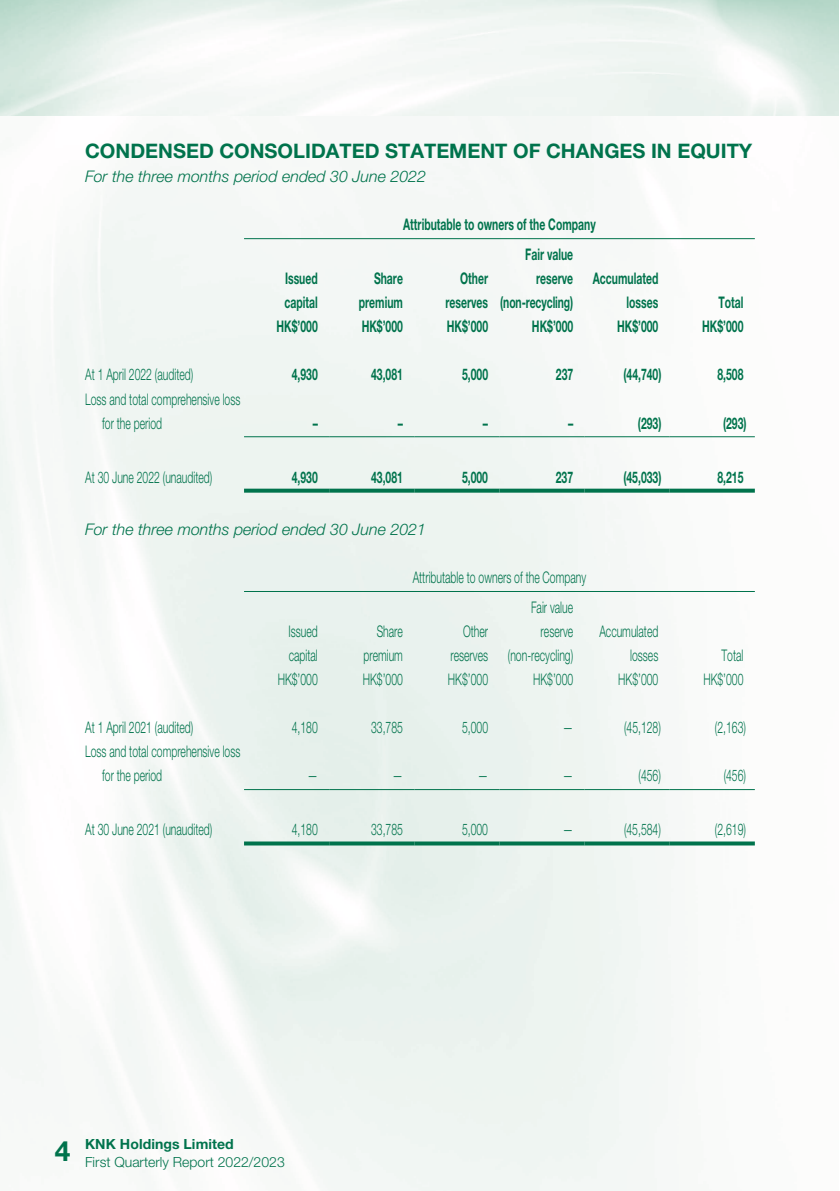
<style>
.page{position:relative;width:840px;height:1191px;background:#fff}
.page>*{position:absolute;margin:0;border:0;box-sizing:border-box;transform-origin:0 0}
.t1{font:700 20px "Helvetica Neue LT Std";color:#00734c}
.t2{font:300 16px/24px "Helvetica Neue LT Std";color:#00734c;text-align:right;scale:.65 1}
.t3{font:700 16px/24px "Helvetica Neue LT Std";color:#00734c;text-align:right;scale:.65 1}
.t4{font:italic 300 16px "Helvetica Neue LT Std";color:#00734c}
.t5{font:300 14px/18px "Helvetica Neue LT Std";color:#00734c}
.s1{font-weight:700;font-size:28px}
.s2{font-weight:700}
</style>
<div class="page">
<img style="left:0;top:116px;width:755px;height:1075px">
<hr style="left:244px;top:238px;width:510px;height:1px;background:#00734c">
<hr style="left:244px;top:436px;width:85px;height:1px;background:#00734c">
<hr style="left:329px;top:436px;width:85px;height:1px;background:#00734c">
<hr style="left:414px;top:436px;width:85px;height:1px;background:#00734c">
<hr style="left:499px;top:436px;width:85px;height:1px;background:#00734c">
<hr style="left:584px;top:436px;width:85px;height:1px;background:#00734c">
<hr style="left:669px;top:436px;width:85px;height:1px;background:#00734c">
<svg style="left:244px;top:488px;width:85px;height:4px"></svg>
<svg style="left:329px;top:488px;width:85px;height:4px"></svg>
<svg style="left:414px;top:488px;width:85px;height:4px"></svg>
<svg style="left:499px;top:488px;width:85px;height:4px"></svg>
<svg style="left:584px;top:488px;width:85px;height:4px"></svg>
<svg style="left:669px;top:488px;width:85px;height:4px"></svg>
<hr style="left:244px;top:591px;width:510px;height:1px;background:#00734c">
<hr style="left:244px;top:789px;width:85px;height:1px;background:#00734c">
<hr style="left:329px;top:789px;width:85px;height:1px;background:#00734c">
<hr style="left:414px;top:789px;width:85px;height:1px;background:#00734c">
<hr style="left:499px;top:789px;width:85px;height:1px;background:#00734c">
<hr style="left:584px;top:789px;width:85px;height:1px;background:#00734c">
<hr style="left:669px;top:789px;width:85px;height:1px;background:#00734c">
<svg style="left:244px;top:841px;width:85px;height:4px"></svg>
<svg style="left:329px;top:841px;width:85px;height:4px"></svg>
<svg style="left:414px;top:841px;width:85px;height:4px"></svg>
<svg style="left:499px;top:841px;width:85px;height:4px"></svg>
<svg style="left:584px;top:841px;width:85px;height:4px"></svg>
<svg style="left:669px;top:841px;width:85px;height:4px"></svg>
<p class="t1" style="left:85px;top:139px;width:668px">CONDENSED CONSOLIDATED STATEMENT OF CHANGES IN EQUITY</p>
<p class="t4" style="left:85px;top:167px;width:342px">For the three months period ended 30 June 2022</p>
<p class="t3" style="left:403px;top:212px;width:297px">Attributable to owners of the Company</p>
<p class="t3" style="left:284px;top:266px;width:53px;text-align:left">Issued capital</p>
<p class="t3" style="left:358px;top:266px;width:69px">Share premium</p>
<p class="t3" style="left:445px;top:266px;width:67px">Other reserves</p>
<p class="t3" style="left:500px;top:242px;width:114px">Fair value reserve (non-recycling)</p>
<p class="t3" style="left:592px;top:266px;width:102px">Accumulated losses</p>
<p class="t3" style="left:718px;top:290px;width:40px">Total</p>
<p class="t3" style="left:276px;top:314px;width:65px">HK$’000</p>
<p class="t3" style="left:361px;top:314px;width:65px">HK$’000</p>
<p class="t3" style="left:446px;top:314px;width:65px">HK$’000</p>
<p class="t3" style="left:531px;top:314px;width:65px">HK$’000</p>
<p class="t3" style="left:616px;top:314px;width:65px">HK$’000</p>
<p class="t3" style="left:701px;top:314px;width:65px">HK$’000</p>
<p class="t2" style="left:85px;top:362px;width:168px">At 1 April 2022 (audited)</p>
<p class="t3" style="left:291px;top:362px;width:42px">4,930</p>
<p class="t3" style="left:371px;top:362px;width:50px">43,081</p>
<p class="t3" style="left:462px;top:362px;width:42px">5,000</p>
<p class="t3" style="left:555px;top:362px;width:28px">237</p>
<p class="t3" style="left:623px;top:362px;width:60px">(44,740)</p>
<p class="t3" style="left:717px;top:362px;width:42px">8,508</p>
<p class="t2" style="left:102px;top:386px;width:214px;text-align:left;text-indent:-17px">Loss and total comprehensive loss for the period</p>
<p class="t3" style="left:312px;top:410px;width:9px">–</p>
<p class="t3" style="left:397px;top:410px;width:9px">–</p>
<p class="t3" style="left:482px;top:410px;width:9px">–</p>
<p class="t3" style="left:567px;top:410px;width:9px">–</p>
<p class="t3" style="left:637px;top:410px;width:38px">(293)</p>
<p class="t3" style="left:722px;top:410px;width:38px">(293)</p>
<p class="t2" style="left:85px;top:464px;width:197px">At 30 June 2022 (unaudited)</p>
<p class="t3" style="left:291px;top:464px;width:42px">4,930</p>
<p class="t3" style="left:371px;top:464px;width:50px">43,081</p>
<p class="t3" style="left:462px;top:464px;width:42px">5,000</p>
<p class="t3" style="left:555px;top:464px;width:28px">237</p>
<p class="t3" style="left:623px;top:464px;width:60px">(45,033)</p>
<p class="t3" style="left:717px;top:464px;width:42px">8,215</p>
<p class="t4" style="left:85px;top:520px;width:342px">For the three months period ended 30 June 2021</p>
<p class="t2" style="left:412px;top:565px;width:268px">Attributable to owners of the Company</p>
<p class="t2" style="left:288px;top:619px;width:47px;text-align:left">Issued capital</p>
<p class="t2" style="left:363px;top:619px;width:62px">Share premium</p>
<p class="t2" style="left:450px;top:619px;width:59px">Other reserves</p>
<p class="t2" style="left:507px;top:595px;width:102px">Fair value reserve (non-recycling)</p>
<p class="t2" style="left:599px;top:619px;width:92px">Accumulated losses</p>
<p class="t2" style="left:721px;top:643px;width:35px">Total</p>
<p class="t2" style="left:277px;top:667px;width:63px">HK$’000</p>
<p class="t2" style="left:362px;top:667px;width:63px">HK$’000</p>
<p class="t2" style="left:447px;top:667px;width:63px">HK$’000</p>
<p class="t2" style="left:533px;top:667px;width:63px">HK$’000</p>
<p class="t2" style="left:618px;top:667px;width:63px">HK$’000</p>
<p class="t2" style="left:703px;top:667px;width:63px">HK$’000</p>
<p class="t2" style="left:85px;top:715px;width:168px">At 1 April 2021 (audited)</p>
<p class="t2" style="left:291px;top:715px;width:42px">4,180</p>
<p class="t2" style="left:371px;top:715px;width:50px">33,785</p>
<p class="t2" style="left:462px;top:715px;width:42px">5,000</p>
<p class="t2" style="left:562px;top:715px;width:18px">—</p>
<p class="t2" style="left:623px;top:715px;width:58px">(45,128)</p>
<p class="t2" style="left:714px;top:715px;width:49px">(2,163)</p>
<p class="t2" style="left:102px;top:739px;width:214px;text-align:left;text-indent:-17px">Loss and total comprehensive loss for the period</p>
<p class="t2" style="left:307px;top:763px;width:17px">—</p>
<p class="t2" style="left:392px;top:763px;width:17px">—</p>
<p class="t2" style="left:477px;top:763px;width:17px">—</p>
<p class="t2" style="left:562px;top:763px;width:18px">—</p>
<p class="t2" style="left:638px;top:763px;width:36px">(456)</p>
<p class="t2" style="left:723px;top:763px;width:36px">(456)</p>
<p class="t2" style="left:85px;top:817px;width:197px">At 30 June 2021 (unaudited)</p>
<p class="t2" style="left:291px;top:817px;width:42px">4,180</p>
<p class="t2" style="left:371px;top:817px;width:50px">33,785</p>
<p class="t2" style="left:462px;top:817px;width:42px">5,000</p>
<p class="t2" style="left:562px;top:817px;width:18px">—</p>
<p class="t2" style="left:623px;top:817px;width:58px">(45,584)</p>
<p class="t2" style="left:714px;top:817px;width:49px">(2,619)</p>
<p class="t5" style="left:85px;top:1134px;width:201px;text-indent:-30px"><span class="s1">4</span> <span class="s2">KNK Holdings Limited<br></span>First Quarterly Report 2022/2023</p>
</div>
